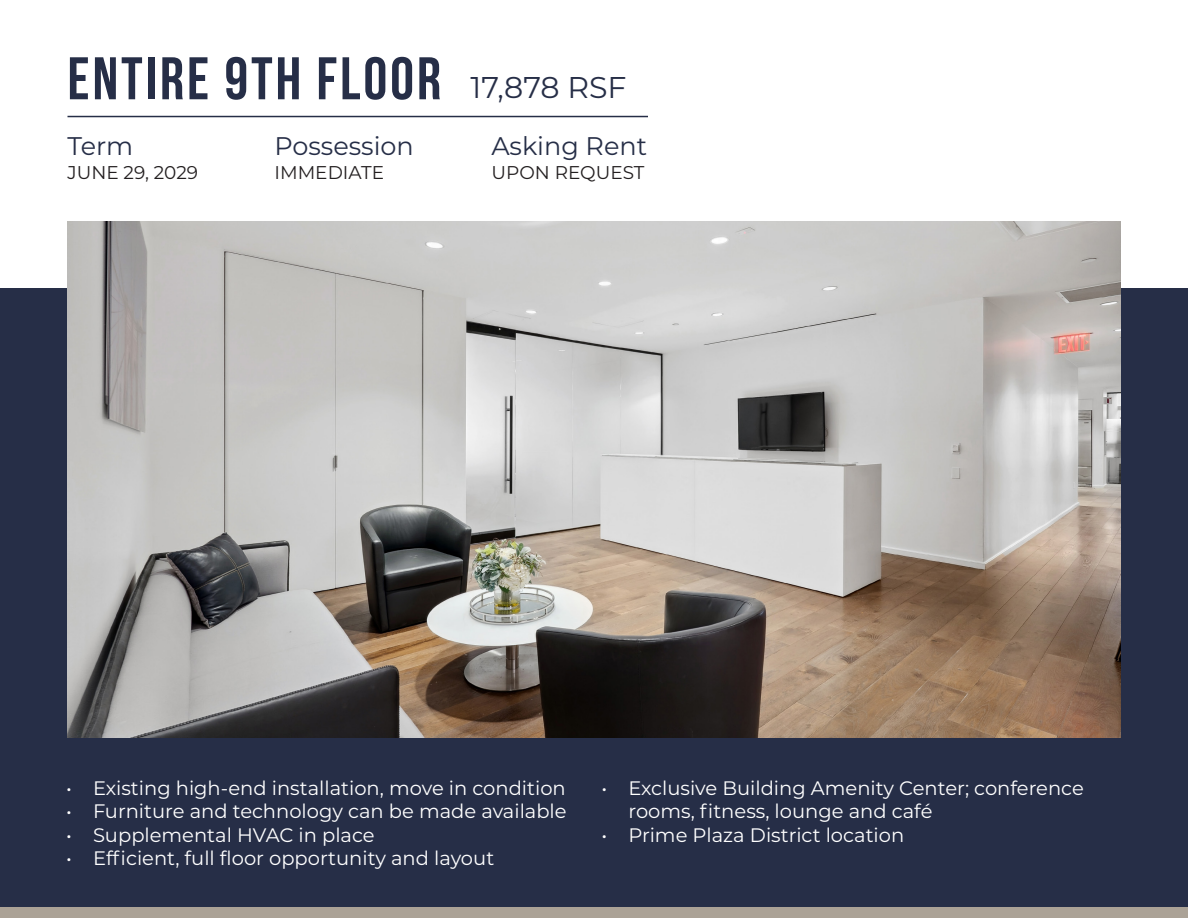
<style>
.page{position:relative;width:1188px;height:918px;background:#fff}
.page>*{position:absolute;margin:0;border:0;box-sizing:border-box;transform-origin:0 0}
.t1{font:700 60px "Bebas Neue";letter-spacing:.05em;color:#262e47}
.t2{font:25.5px "Montserrat";color:#262e47}
.t3{font:19.5px/23.4px "Montserrat";color:#fff}
.t4{font:18.45px "Montserrat";color:#231f20}
.s1{font-family:"Montserrat";font-weight:400;font-size:30px}
</style>
<div class="page">
<div style="left:0;top:288px;width:1188px;height:630px;background:#262e47"></div>
<img style="left:68px;top:221px;width:1052px;height:516px">
<hr style="left:68px;top:116px;width:580px;height:1px;background:#262e47">
<div style="left:0;top:907px;width:1188px;height:11px;background:#aba296"></div>
<p class="t1" style="left:68px;top:46px;width:561px">ENTIRE 9TH FLOOR <span class="s1">17,878 RSF</span></p>
<p class="t2" style="left:68px;top:129px;width:67px">Term</p>
<p class="t4" style="left:68px;top:160px;width:132px">JUNE 29, 2029</p>
<p class="t2" style="left:274px;top:129px;width:141px">Possession</p>
<p class="t4" style="left:274px;top:160px;width:111px">IMMEDIATE</p>
<p class="t2" style="left:491px;top:129px;width:157px">Asking Rent</p>
<p class="t4" style="left:491px;top:160px;width:155px">UPON REQUEST</p>
<p class="t3" style="left:66px;top:775px;width:501px">• Existing high-end installation, move in condition</p>
<p class="t3" style="left:66px;top:799px;width:502px">• Furniture and technology can be made available</p>
<p class="t3" style="left:66px;top:822px;width:310px">• Supplemental HVAC in place</p>
<p class="t3" style="left:66px;top:846px;width:430px">• Efficient, full floor opportunity and layout</p>
<p class="t3" style="left:628px;top:775px;width:457px;text-indent:-27px">• Exclusive Building Amenity Center; conference rooms, fitness, lounge and café</p>
<p class="t3" style="left:602px;top:822px;width:304px">• Prime Plaza District location</p>
</div>
